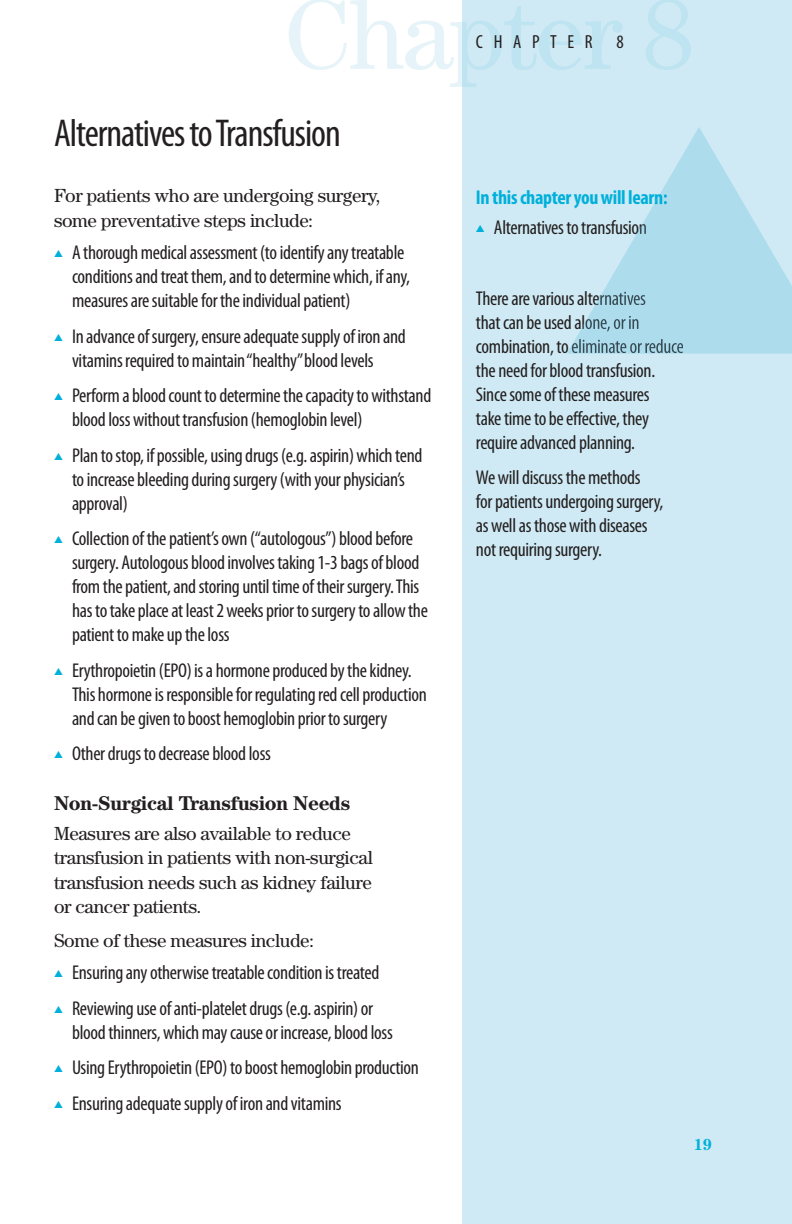
<style>
.page{position:relative;width:792px;height:1224px;background:#fff}
.page>*{position:absolute;margin:0;border:0;box-sizing:border-box;transform-origin:0 0}
.t1{font:condensed 39px "Myriad Pro";letter-spacing:-.025em;color:#231f20}
.t2{font:condensed 20px/24px "Myriad Pro";letter-spacing:-.015em;color:#231f20}
.t3{font:700 20px "Century";letter-spacing:-.025em;color:#231f20}
.t4{font:700 condensed 20px "Myriad Pro";letter-spacing:-.015em;color:#00b0da}
.t5{font:19px/24.6px "Century";letter-spacing:-.02em;color:#231f20}
.t6{font:condensed 19px "Myriad Pro";letter-spacing:.56em;color:#231f20}
.t7{font:700 16px "Century";color:#00b0da}
.s1{color:#00b0da}
</style>
<div class="page">
<div style="left:463px;top:0;width:329px;height:1224px;background:#cfeaf4"></div>
<svg style="left:289px;top:0;width:174px;height:87px"></svg>
<div style="left:463px;top:0;width:228px;height:87px;background:linear-gradient(to right,#cbe8f3,#cbe8f3)"></div>
<svg style="left:567px;top:127px;width:225px;height:227px;fill:#addced"></svg>
<h1 class="t1" style="left:54px;top:119px;width:288px">Alternatives to Transfusion</h1>
<p class="t5" style="left:54px;top:185px;width:328px">For patients who are undergoing surgery, some preventative steps include:</p>
<p class="t2" style="left:72px;top:242px;width:340px;text-indent:-18px"><span class="s1">▲</span> A thorough medical assessment (to identify any treatable conditions and treat them, and to determine which, if any, measures are suitable for the individual patient)</p>
<p class="t2" style="left:72px;top:326px;width:335px;text-indent:-18px"><span class="s1">▲</span> In advance of surgery, ensure adequate supply of iron and vitamins required to maintain “healthy” blood levels</p>
<p class="t2" style="left:72px;top:385px;width:361px;text-indent:-18px"><span class="s1">▲</span> Perform a blood count to determine the capacity to withstand blood loss without transfusion (hemoglobin level)</p>
<p class="t2" style="left:72px;top:445px;width:352px;text-indent:-18px"><span class="s1">▲</span> Plan to stop, if possible, using drugs (e.g. aspirin) which tend to increase bleeding during surgery (with your physician’s approval)</p>
<p class="t2" style="left:72px;top:528px;width:358px;text-indent:-18px"><span class="s1">▲</span> Collection of the patient’s own (“autologous”) blood before surgery. Autologous blood involves taking 1-3 bags of blood from the patient, and storing until time of their surgery. This has to take place at least 2 weeks prior to surgery to allow the patient to make up the loss</p>
<p class="t2" style="left:72px;top:660px;width:356px;text-indent:-18px"><span class="s1">▲</span> Erythropoietin (EPO) is a hormone produced by the kidney.<br>This hormone is responsible for regulating red cell production and can be given to boost hemoglobin prior to surgery</p>
<p class="t2" style="left:54px;top:743px;width:218px"><span class="s1">▲</span> Other drugs to decrease blood loss</p>
<p class="t3" style="left:54px;top:796px;width:298px">Non-Surgical Transfusion Needs</p>
<p class="t5" style="left:54px;top:823px;width:321px">Measures are also available to reduce transfusion in patients with non-surgical transfusion needs such as kidney failure or cancer patients.</p>
<p class="t5" style="left:54px;top:930px;width:262px">Some of these measures include:</p>
<p class="t2" style="left:54px;top:962px;width:327px"><span class="s1">▲</span> Ensuring any otherwise treatable condition is treated</p>
<p class="t2" style="left:72px;top:998px;width:322px;text-indent:-18px"><span class="s1">▲</span> Reviewing use of anti-platelet drugs (e.g. aspirin) or blood thinners, which may cause or increase, blood loss</p>
<p class="t2" style="left:54px;top:1057px;width:367px"><span class="s1">▲</span> Using Erythropoietin (EPO) to boost hemoglobin production</p>
<p class="t2" style="left:54px;top:1093px;width:289px"><span class="s1">▲</span> Ensuring adequate supply of iron and vitamins</p>
<p class="t6" style="left:476px;top:35px;width:118px">CHAPTER</p>
<p class="t6" style="left:617px;top:35px;width:9px">8</p>
<p class="t4" style="left:476px;top:190px;width:193px">In this chapter you will learn:</p>
<p class="t2" style="left:476px;top:217px;width:173px"><span class="s1">▲</span> Alternatives to transfusion</p>
<p class="t2" style="left:476px;top:288px;width:171px">There are various alternatives that can be used alone, or in</p>
<p class="t2" style="left:476px;top:360px;width:181px">the need for blood transfusion.<br>Since some of these measures take time to be effective, they require advanced planning.</p>
<p class="t2" style="left:476px;top:467px;width:189px">We will discuss the methods<br>for patients undergoing surgery, as well as those with diseases not requiring surgery.</p>
<p class="t7" style="left:694px;top:1139px;width:20px">19</p>
</div>
